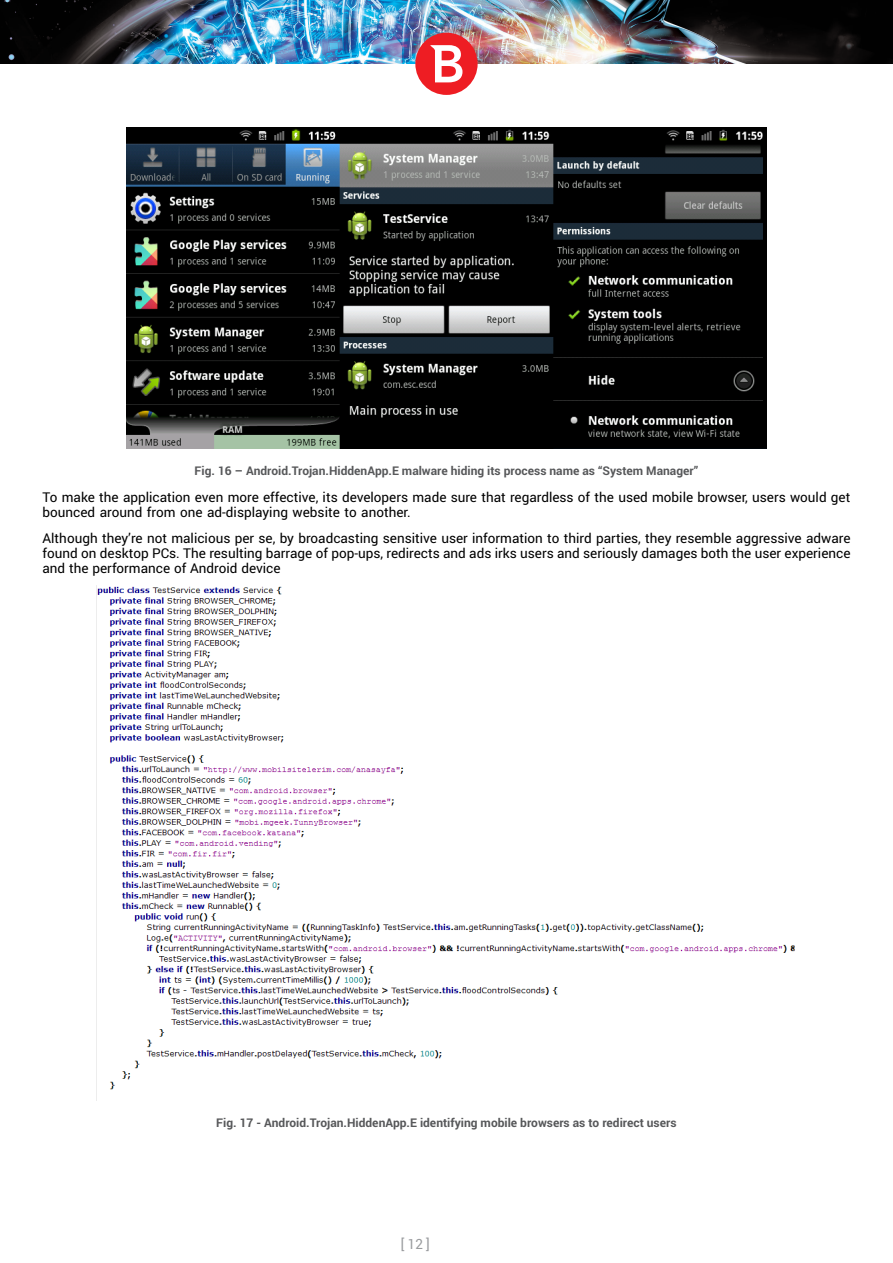
<style>
.page{position:relative;width:893px;height:1263px;background:#fff}
.page>*{position:absolute;margin:0;border:0;box-sizing:border-box;transform-origin:0 0}
.t1{font:14.1px "Roboto";color:#999b9e;scale:.96 1}
.Body{font:13.5px/14.5px "Roboto";color:#000}
.ImageExpl{font:700 12px "Roboto";color:#57585a}
</style>
<div class="page">
<img style="left:0;top:0;width:893px;height:63px">
<div style="left:415px;top:33px;width:63px;height:62px;background:#ee1d23;border-radius:50%"></div>
<svg style="left:430px;top:45px;width:32px;height:37px"></svg>
<img style="left:126px;top:128px;width:641px;height:321px">
<img style="left:96px;top:586px;width:699px;height:514px">
<p class="ImageExpl" style="left:195px;top:462px;width:505px">Fig. 16 – Android.Trojan.HiddenApp.E malware hiding its process name as “System Manager”</p>
<p class="Body" style="left:43px;top:490px;width:809px">To make the application even more effective, its developers made sure that regardless of the used mobile browser, users would get bounced around from one ad-displaying website to another.</p>
<p class="Body" style="left:43px;top:531px;width:809px;text-align:justify">Although they’re not malicious per se, by broadcasting sensitive user information to third parties, they resemble aggressive adware found on desktop PCs. The resulting barrage of pop-ups, redirects and ads irks users and seriously damages both the user experience and the performance of Android device</p>
<p class="ImageExpl" style="left:216px;top:1114px;width:462px">Fig. 17 - Android.Trojan.HiddenApp.E identifying mobile browsers as to redirect users</p>
<p class="t1" style="left:401px;top:1234px;width:32px">[ 12 ]</p>
</div>
